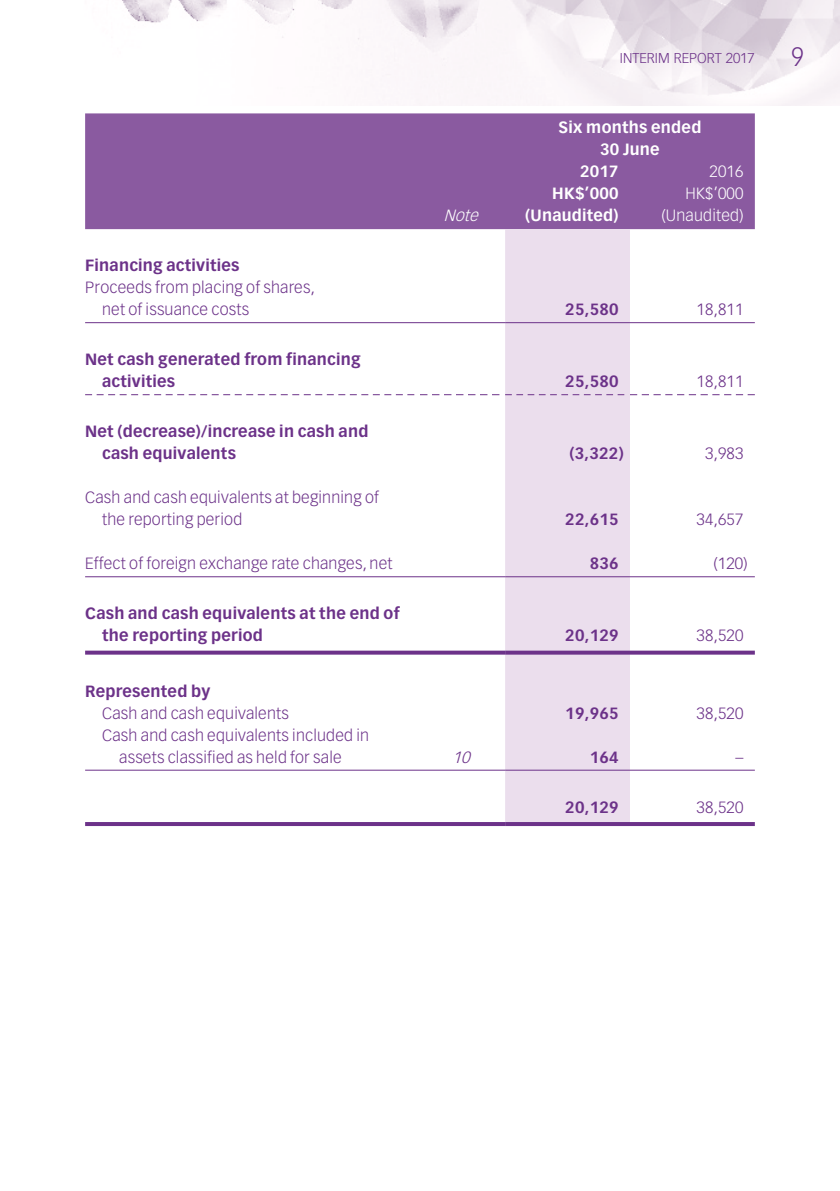
<style>
.page{position:relative;width:840px;height:1191px;background:#fff}
.page>*{position:absolute;margin:0;border:0;box-sizing:border-box;transform-origin:0 0}
.t1{font:300 26px "Vectora LT Std";color:#6c3289;scale:.9 1}
.Body_Text{font:300 16px/22px "Vectora LT Std";letter-spacing:.015em;color:#6c3289}
.Body_Text-2{font:700 16px/22px "Vectora LT Std";letter-spacing:.015em;color:#6c3289}
.Body_Text-3{font:700 16px "Vectora LT Std";letter-spacing:.015em;color:#fff}
.Body_Text-4{font:300 16px "Vectora LT Std";letter-spacing:.015em;color:#fff}
.Body_Text-5{font:italic 300 16px "Vectora LT Std";color:#fff}
.Body_Text-6{font:italic 300 16px "Vectora LT Std";color:#6c3289}
.t2{font:300 14px "Vectora LT Std";color:#6c3289}
</style>
<div class="page">
<img style="left:122px;top:0;width:717px;height:106px">
<div style="left:85px;top:113px;width:669px;height:116px;background:#8a5aa0"></div>
<div style="left:505px;top:229px;width:124px;height:593px;background:#ebdeed"></div>
<hr style="left:85px;top:322px;width:335px;height:1px;background:#6c3289">
<hr style="left:420px;top:322px;width:85px;height:1px;background:#6c3289">
<hr style="left:505px;top:322px;width:124px;height:1px;background:#6c3289">
<hr style="left:629px;top:322px;width:125px;height:1px;background:#6c3289">
<svg style="left:85px;top:394px;width:329px;height:1px"></svg>
<svg style="left:420px;top:394px;width:79px;height:1px"></svg>
<svg style="left:505px;top:394px;width:249px;height:1px"></svg>
<hr style="left:85px;top:576px;width:335px;height:1px;background:#6c3289">
<hr style="left:420px;top:576px;width:85px;height:1px;background:#6c3289">
<hr style="left:505px;top:576px;width:124px;height:1px;background:#6c3289">
<hr style="left:629px;top:576px;width:125px;height:1px;background:#6c3289">
<svg style="left:85px;top:650px;width:335px;height:4px"></svg>
<svg style="left:420px;top:650px;width:85px;height:4px"></svg>
<svg style="left:505px;top:650px;width:124px;height:4px"></svg>
<svg style="left:629px;top:650px;width:125px;height:4px"></svg>
<hr style="left:85px;top:769px;width:335px;height:1px;background:#6c3289">
<hr style="left:420px;top:769px;width:85px;height:1px;background:#6c3289">
<hr style="left:505px;top:769px;width:124px;height:1px;background:#6c3289">
<hr style="left:629px;top:769px;width:125px;height:1px;background:#6c3289">
<hr style="left:85px;top:822px;width:335px;height:4px;background:#6c3289">
<hr style="left:420px;top:822px;width:85px;height:4px;background:#6c3289">
<hr style="left:505px;top:822px;width:124px;height:4px;background:#6c3289">
<hr style="left:629px;top:822px;width:125px;height:4px;background:#6c3289">
<p class="t2" style="left:619px;top:50px;width:136px">INTERIM REPORT 2017</p>
<h1 class="t1" style="left:790px;top:42px;width:15px">9</h1>
<p class="Body_Text-3" style="left:558px;top:118px;width:144px">Six months ended</p>
<p class="Body_Text-3" style="left:600px;top:140px;width:61px">30 June</p>
<p class="Body_Text-3" style="left:579px;top:162px;width:40px">2017</p>
<p class="Body_Text-4" style="left:709px;top:162px;width:35px">2016</p>
<p class="Body_Text-3" style="left:552px;top:184px;width:68px">HK$’000</p>
<p class="Body_Text-4" style="left:685px;top:184px;width:59px">HK$’000</p>
<p class="Body_Text-2" style="left:85px;top:254px;width:156px">Financing activities</p>
<p class="Body_Text" style="left:102px;top:277px;width:214px;text-indent:-17px">Proceeds from placing of shares, net of issuance costs</p>
<p class="Body_Text-2" style="left:102px;top:348px;width:260px;text-indent:-17px">Net cash generated from financing activities</p>
<p class="Body_Text-2" style="left:102px;top:420px;width:268px;text-indent:-17px">Net (decrease)/increase in cash and cash equivalents</p>
<p class="Body_Text" style="left:102px;top:487px;width:278px;text-indent:-17px">Cash and cash equivalents at beginning of the reporting period</p>
<p class="Body_Text-5" style="left:443px;top:206px;width:40px">Note</p>
<p class="Body_Text-3" style="left:525px;top:206px;width:95px">(Unaudited)</p>
<p class="Body_Text-4" style="left:661px;top:206px;width:83px">(Unaudited)</p>
<p class="Body_Text-2" style="left:565px;top:298px;width:55px">25,580</p>
<p class="Body_Text" style="left:696px;top:299px;width:48px">18,811</p>
<p class="Body_Text-2" style="left:565px;top:370px;width:55px">25,580</p>
<p class="Body_Text" style="left:696px;top:371px;width:48px">18,811</p>
<p class="Body_Text-2" style="left:569px;top:442px;width:56px">(3,322)</p>
<p class="Body_Text" style="left:704px;top:443px;width:40px">3,983</p>
<p class="Body_Text-2" style="left:565px;top:508px;width:55px">22,615</p>
<p class="Body_Text" style="left:696px;top:509px;width:48px">34,657</p>
<p class="Body_Text" style="left:85px;top:553px;width:309px">Effect of foreign exchange rate changes, net</p>
<p class="Body_Text-2" style="left:589px;top:552px;width:30px">836</p>
<p class="Body_Text" style="left:713px;top:553px;width:36px">(120)</p>
<p class="Body_Text-2" style="left:102px;top:602px;width:299px;text-indent:-17px">Cash and cash equivalents at the end of the reporting period</p>
<p class="Body_Text-2" style="left:565px;top:624px;width:55px">20,129</p>
<p class="Body_Text" style="left:696px;top:625px;width:48px">38,520</p>
<p class="Body_Text-2" style="left:85px;top:680px;width:127px">Represented by</p>
<p class="Body_Text" style="left:102px;top:702px;width:188px">Cash and cash equivalents</p>
<p class="Body_Text-2" style="left:565px;top:702px;width:55px">19,965</p>
<p class="Body_Text" style="left:696px;top:702px;width:48px">38,520</p>
<p class="Body_Text" style="left:119px;top:724px;width:251px;text-indent:-17px">Cash and cash equivalents included in assets classified as held for sale</p>
<p class="Body_Text-6" style="left:452px;top:747px;width:23px">10</p>
<p class="Body_Text-2" style="left:589px;top:746px;width:30px">164</p>
<p class="Body_Text" style="left:735px;top:746px;width:9px">–</p>
<p class="Body_Text-2" style="left:565px;top:796px;width:55px">20,129</p>
<p class="Body_Text" style="left:696px;top:796px;width:48px">38,520</p>
</div>
